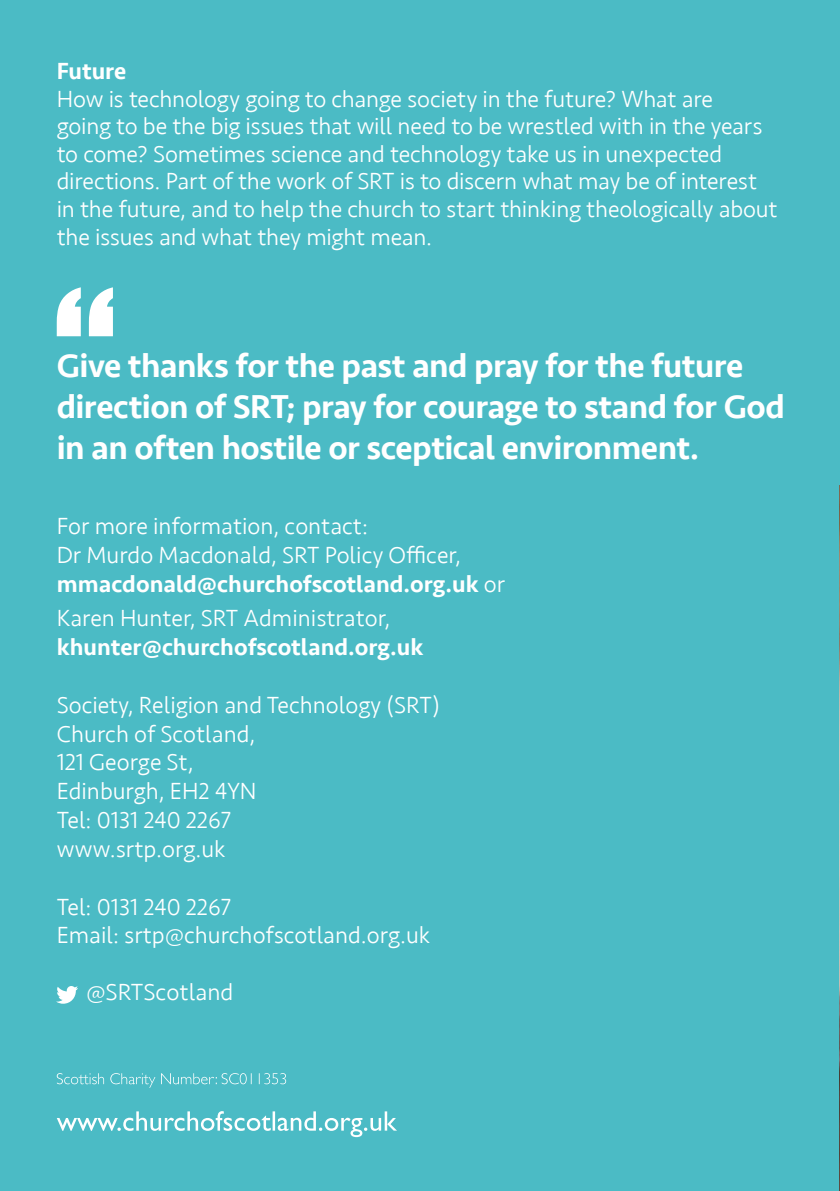
<style>
.page{position:relative;width:840px;height:1191px;background:#fff}
.page>*{position:absolute;margin:0;border:0;box-sizing:border-box;transform-origin:0 0}
.No_Spacing{font:500 34px/40.8px "Seravek";letter-spacing:-.02em;color:#fff}
.No_Spacing-2{font:300 24px/27.6px "Seravek";letter-spacing:-.005em;color:#fff}
.t1{font:500 24px "Seravek";color:#fff}
.s1{font-weight:500}
.s2{font-weight:300}
</style>
<div class="page">
<div style="left:0;top:0;width:839px;height:1191px;background:#4bbbc5"></div>
<img style="left:839px;top:486px;width:1px;height:705px">
<svg style="left:57px;top:1111px;width:340px;height:26px"></svg>
<svg style="left:57px;top:1073px;width:229px;height:14px"></svg>
<svg style="left:56px;top:986px;width:22px;height:17px"></svg>
<svg style="left:57px;top:287px;width:56px;height:49px"></svg>
<p class="No_Spacing-2" style="left:57px;top:58px;width:722px"><span class="s1">Future<br></span>How is technology going to change society in the future? What are<br>going to be the big issues that will need to be wrestled with in the years to come? Sometimes science and technology take us in unexpected directions. Part of the work of SRT is to discern what may be of interest in the future, and to help the church to start thinking theologically about the issues and what they might mean.</p>
<p class="No_Spacing" style="left:57px;top:345px;width:729px">Give thanks for the past and pray for the future direction of SRT; pray for courage to stand for God in an often hostile or sceptical environment.</p>
<p class="No_Spacing-2" style="left:57px;top:513px;width:312px">For more information, contact:</p>
<p class="No_Spacing-2" style="left:57px;top:542px;width:405px">Dr Murdo Macdonald, SRT Policy Officer,</p>
<p class="t1" style="left:57px;top:569px;width:449px">mmacdonald@churchofscotland.org.uk <span class="s2">or</span></p>
<p class="No_Spacing-2" style="left:57px;top:605px;width:335px">Karen Hunter, SRT Administrator,</p>
<p class="t1" style="left:57px;top:632px;width:368px">khunter@churchofscotland.org.uk</p>
<p class="No_Spacing-2" style="left:57px;top:691px;width:384px">Society, Religion and Technology (SRT)</p>
<p class="No_Spacing-2" style="left:57px;top:720px;width:200px">Church of Scotland,</p>
<p class="No_Spacing-2" style="left:57px;top:749px;width:138px">121 George St,</p>
<p class="No_Spacing-2" style="left:57px;top:778px;width:201px">Edinburgh, EH2 4YN</p>
<p class="No_Spacing-2" style="left:57px;top:806px;width:176px">Tel: 0131 240 2267</p>
<p class="No_Spacing-2" style="left:57px;top:835px;width:170px">www.srtp.org.uk</p>
<p class="No_Spacing-2" style="left:57px;top:893px;width:176px">Tel: 0131 240 2267</p>
<p class="No_Spacing-2" style="left:57px;top:922px;width:375px">Email: srtp@churchofscotland.org.uk</p>
<p class="No_Spacing-2" style="left:86px;top:978px;width:149px">@SRTScotland</p>
</div>
